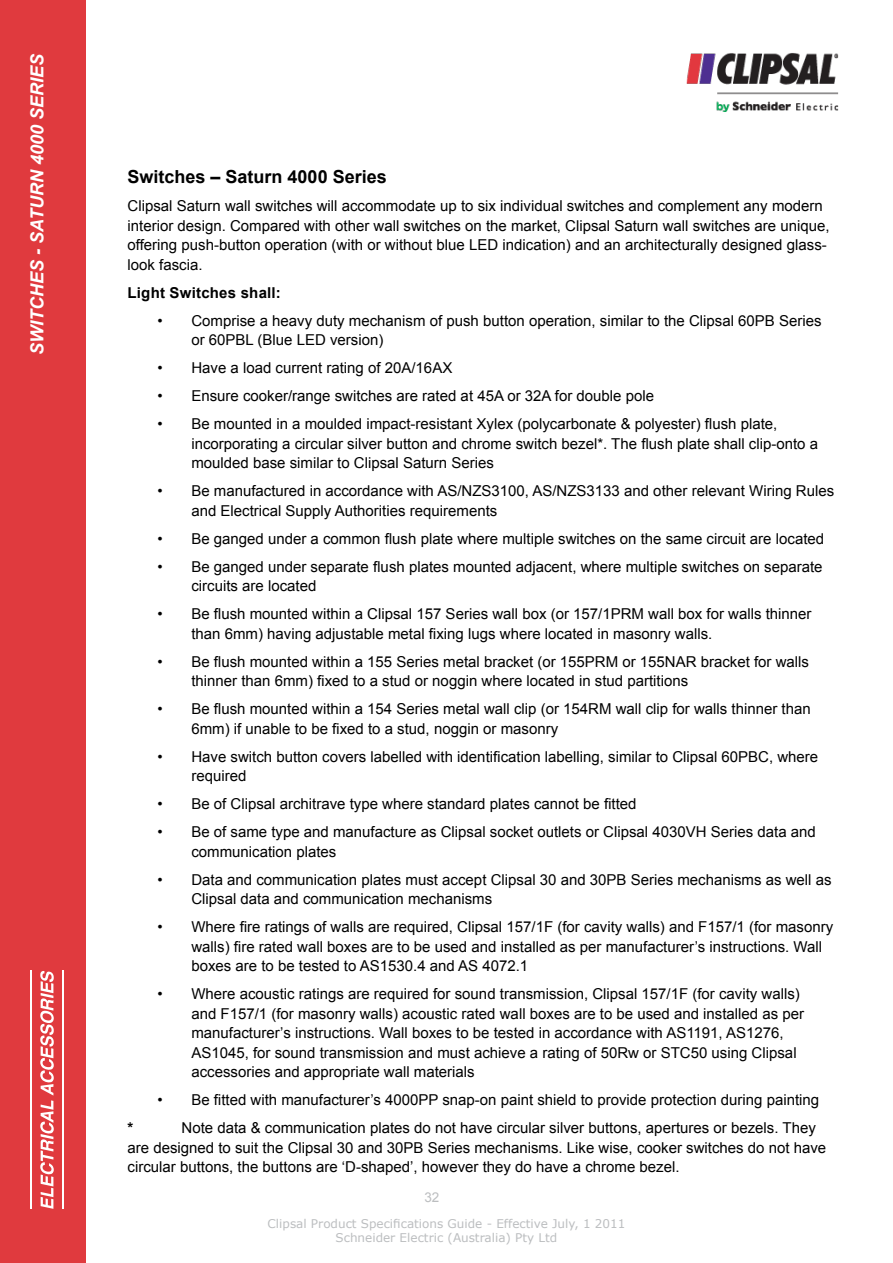
<style>
.page{position:relative;width:893px;height:1263px;background:#fff}
.page>*{position:absolute;margin:0;border:0;box-sizing:border-box;transform-origin:0 0}
.t1{font:italic 700 18px "Arial";letter-spacing:-.01em;color:#fff}
.t2{font:700 18px "Arial";color:#000}
.t3{font:15px/19.5px "Arial";color:#000}
.t4{font:700 15px "Arial";letter-spacing:.015em;color:#000}
.t5{font:13.5px "Arial";color:#bcbec0}
.t6{font:12px/14.4px "Verdana";color:#bcbec0;text-align:center}
</style>
<div class="page">
<img style="left:686px;top:53px;width:153px;height:59px">
<div style="left:0;top:0;width:85px;height:1263px;background:#e03a3e"></div>
<svg style="left:40px;top:971px;width:14px;height:238px"></svg>
<hr style="left:31px;top:971px;width:1px;height:238px;background:#fff">
<hr style="left:62px;top:971px;width:2px;height:238px;background:#fff">
<p class="t1" style="left:25px;top:355px;width:302px;rotate:-90deg">switches - saturn 4000 series</p>
<p class="t2" style="left:128px;top:165px;width:261px">Switches – Saturn 4000 Series</p>
<p class="t3" style="left:128px;top:196px;width:703px">Clipsal Saturn wall switches will accommodate up to six individual switches and complement any modern interior design. Compared with other wall switches on the market, Clipsal Saturn wall switches are unique, offering push-button operation (with or without blue LED indication) and an architecturally designed glass&shy;look fascia.</p>
<p class="t4" style="left:128px;top:283px;width:155px">Light Switches shall:</p>
<p class="t3" style="left:191px;top:311px;width:632px;text-indent:-34px">• Comprise a heavy duty mechanism of push button operation, similar to the Clipsal 60PB Series or 60PBL (Blue LED version)</p>
<p class="t3" style="left:157px;top:358px;width:296px">• Have a load current rating of 20A/16AX</p>
<p class="t3" style="left:157px;top:386px;width:498px">• Ensure cooker/range switches are rated at 45A or 32A for double pole</p>
<p class="t3" style="left:191px;top:414px;width:628px;text-indent:-34px">• Be mounted in a moulded impact-resistant Xylex (polycarbonate &amp; polyester) flush plate, incorporating a circular silver button and chrome switch bezel*. The flush plate shall clip-onto a moulded base similar to Clipsal Saturn Series</p>
<p class="t3" style="left:191px;top:481px;width:644px;text-indent:-34px">• Be manufactured in accordance with AS/NZS3100, AS/NZS3133 and other relevant Wiring Rules and Electrical Supply Authorities requirements</p>
<p class="t3" style="left:157px;top:529px;width:668px">• Be ganged under a common flush plate where multiple switches on the same circuit are located</p>
<p class="t3" style="left:191px;top:557px;width:633px;text-indent:-34px">• Be ganged under separate flush plates mounted adjacent, where multiple switches on separate circuits are located</p>
<p class="t3" style="left:191px;top:604px;width:622px;text-indent:-34px">• Be flush mounted within a Clipsal 157 Series wall box (or 157/1PRM wall box for walls thinner than 6mm) having adjustable metal fixing lugs where located in masonry walls.</p>
<p class="t3" style="left:191px;top:652px;width:619px;text-indent:-34px">• Be flush mounted within a 155 Series metal bracket (or 155PRM or 155NAR bracket for walls thinner than 6mm) fixed to a stud or noggin where located in stud partitions</p>
<p class="t3" style="left:191px;top:699px;width:621px;text-indent:-34px">• Be flush mounted within a 154 Series metal wall clip (or 154RM wall clip for walls thinner than<br>6mm) if unable to be fixed to a stud, noggin or masonry</p>
<p class="t3" style="left:191px;top:747px;width:628px;text-indent:-34px">• Have switch button covers labelled with identification labelling, similar to Clipsal 60PBC, where required</p>
<p class="t3" style="left:157px;top:794px;width:481px">• Be of Clipsal architrave type where standard plates cannot be fitted</p>
<p class="t3" style="left:191px;top:822px;width:626px;text-indent:-34px">• Be of same type and manufacture as Clipsal socket outlets or Clipsal 4030VH Series data and communication plates</p>
<p class="t3" style="left:191px;top:870px;width:642px;text-indent:-34px">• Data and communication plates must accept Clipsal 30 and 30PB Series mechanisms as well as<br>Clipsal data and communication mechanisms</p>
<p class="t3" style="left:191px;top:917px;width:643px;text-indent:-34px">• Where fire ratings of walls are required, Clipsal 157/1F (for cavity walls) and F157/1 (for masonry walls) fire rated wall boxes are to be used and installed as per manufacturer’s instructions. Wall boxes are to be tested to AS1530.4 and AS 4072.1</p>
<p class="t3" style="left:191px;top:984px;width:614px;text-indent:-34px">• Where acoustic ratings are required for sound transmission, Clipsal 157/1F (for cavity walls) and F157/1 (for masonry walls) acoustic rated wall boxes are to be used and installed as per manufacturer’s instructions. Wall boxes to be tested in accordance with AS1191, AS1276, AS1045, for sound transmission and must achieve a rating of 50Rw or STC50 using Clipsal accessories and appropriate wall materials</p>
<p class="t3" style="left:157px;top:1090px;width:663px">• Be fitted with manufacturer’s 4000PP snap-on paint shield to provide protection during painting</p>
<p class="t4" style="left:128px;top:1118px;width:7px">*</p>
<p class="t3" style="left:128px;top:1118px;width:700px;text-indent:54px">Note data &amp; communication plates do not have circular silver buttons, apertures or bezels. They are designed to suit the Clipsal 30 and 30PB Series mechanisms. Like wise, cooker switches do not have circular buttons, the buttons are ‘D-shaped’, however they do have a chrome bezel.</p>
<p class="t5" style="left:424px;top:1188px;width:17px">32</p>
<p class="t6" style="left:268px;top:1216px;width:359px">Clipsal Product Specifications Guide - Effective July, 1 2011<br>Schneider Electric (Australia) Pty Ltd</p>
</div>
